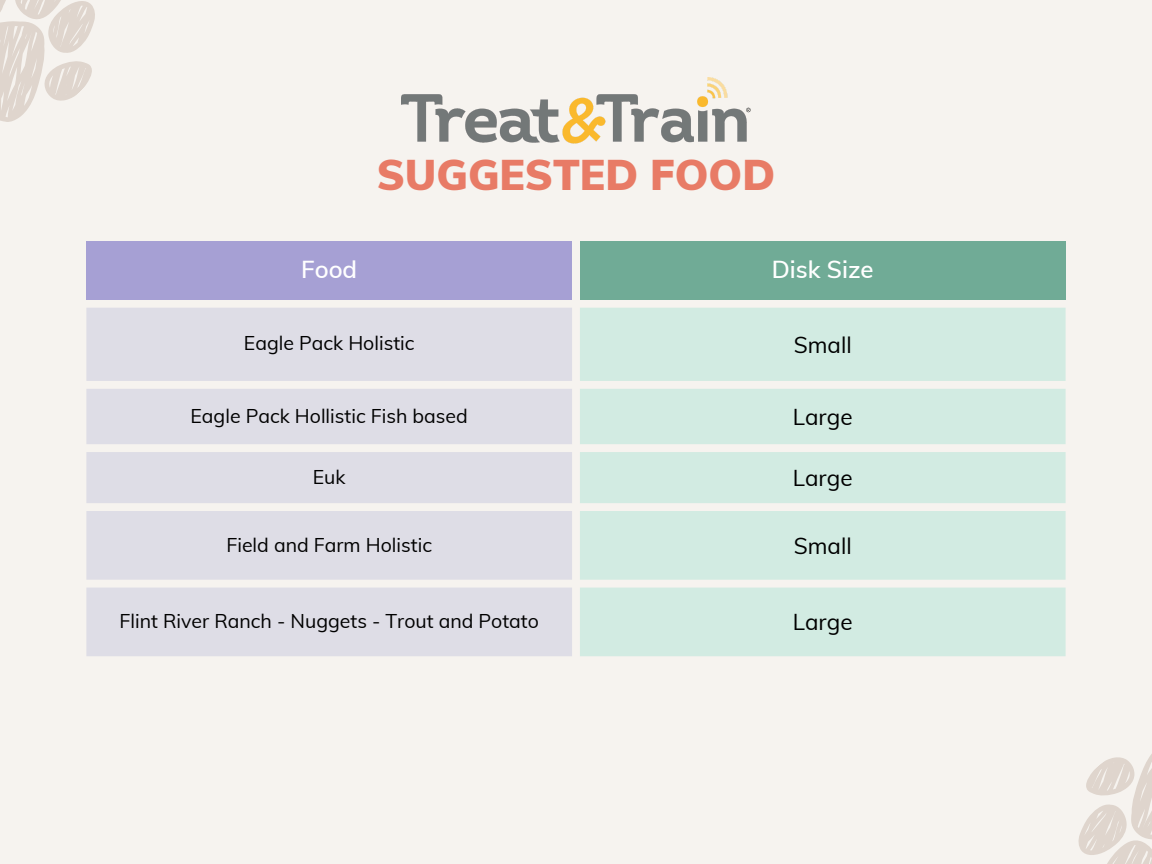
<style>
.page{position:relative;width:1152px;height:864px;background:#f6f3ef}
.page>*{position:absolute;margin:0;border:0;box-sizing:border-box;transform-origin:0 0}
.t1{font:900 42px "Muli";color:#e87b66}
.t2{font:600 24px "Muli";color:#fff}
.t3{font:22.5px "Muli";color:#000}
.t4{font:19.5px "Muli";color:#000}
</style>
<div class="page">
<div style="left:86px;top:242px;width:486px;height:58px;background:#a6a0d4"></div>
<div style="left:580px;top:242px;width:486px;height:58px;background:#70ab96"></div>
<svg style="left:86px;top:308px;width:486px;height:348px;background:#e0dfe6"></svg>
<svg style="left:580px;top:308px;width:486px;height:348px;background:#d5ebe3"></svg>
<svg style="left:0;top:0;width:95px;height:122px"></svg>
<svg style="left:1078px;top:754px;width:74px;height:110px"></svg>
<img style="left:402px;top:77px;width:348px;height:67px">
<p class="t1" style="left:377px;top:148px;width:400px">SUGGESTED FOOD</p>
<p class="t2" style="left:301px;top:254px;width:58px">Food</p>
<p class="t2" style="left:772px;top:254px;width:103px">Disk Size</p>
<h1 class="t4" style="left:244px;top:331px;width:172px">Eagle Pack Holistic</h1>
<p class="t3" style="left:794px;top:330px;width:59px">Small</p>
<p class="t4" style="left:190px;top:403px;width:279px">Eagle Pack Hollistic Fish based</p>
<p class="t3" style="left:793px;top:402px;width:61px">Large</p>
<p class="t4" style="left:313px;top:464px;width:34px">Euk</p>
<p class="t3" style="left:793px;top:463px;width:61px">Large</p>
<p class="t4" style="left:226px;top:532px;width:207px">Field and Farm Holistic</p>
<p class="t3" style="left:794px;top:531px;width:59px">Small</p>
<p class="t4" style="left:120px;top:608px;width:421px">Flint River Ranch - Nuggets - Trout and Potato</p>
<p class="t3" style="left:793px;top:608px;width:61px">Large</p>
</div>
